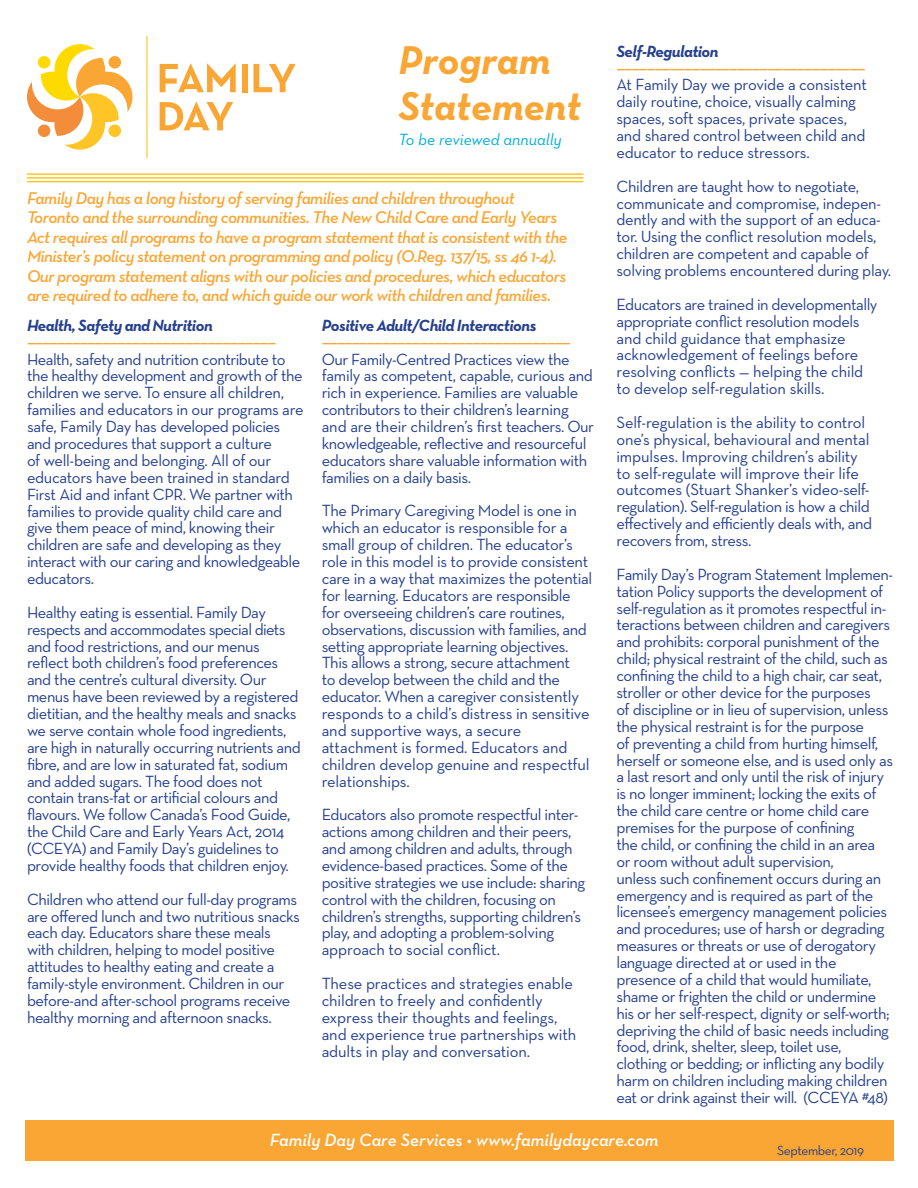
<style>
.page{position:relative;width:918px;height:1188px;background:#fff}
.page>*{position:absolute;margin:0;border:0;box-sizing:border-box;transform-origin:0 0}
.t1{font:italic 700 40.95px/46.2px "Neutra Text";color:#faa634}
.t2{font:22.5px "Neutra Text";color:#faa634}
.t3{font:italic 600 18px "Neutra Text";color:#fff}
.t4{font:italic 600 17.25px/19.5px "Neutra Text";letter-spacing:-.03em;color:#faa634}
.t5{font:16.5px/17px "Neutra Text";letter-spacing:-.03em;color:#25408f}
.t6{font:16.5px/17px "Neutra Text";letter-spacing:-.01em;color:#25408f}
.t7{font:italic 700 16.5px "Neutra Text";letter-spacing:-.03em;color:#25408f}
.t8{font:italic 16.5px "Neutra Text";color:#00afdb}
.t9{font:13.5px "Neutra Text";letter-spacing:-.03em;color:#25408f}
</style>
<div class="page">
<div style="left:25px;top:1120px;width:868px;height:41px;background:#faa634"></div>
<svg style="left:160px;top:64px;width:76px;height:28px"></svg>
<div style="left:242px;top:64px;width:6px;height:28px;background:#faa634"></div>
<svg style="left:254px;top:64px;width:42px;height:28px"></svg>
<svg style="left:160px;top:102px;width:73px;height:28px"></svg>
<svg style="left:27px;top:44px;width:105px;height:106px"></svg>
<div style="left:38px;top:56px;width:12px;height:13px;background:#ffda00;border-radius:50%"></div>
<div style="left:109px;top:56px;width:12px;height:13px;background:#faa634;border-radius:50%"></div>
<div style="left:109px;top:125px;width:12px;height:12px;background:#ffc425;border-radius:50%"></div>
<div style="left:38px;top:125px;width:12px;height:12px;background:#f38d39;border-radius:50%"></div>
<hr style="left:146px;top:36px;width:2px;height:121px;background:#ffc528">
<hr style="left:27px;top:173px;width:557px;height:2px;background:#ffc425">
<hr style="left:27px;top:177px;width:557px;height:2px;background:#ffc425">
<hr style="left:27px;top:181px;width:557px;height:1px;background:#ffc425">
<h1 class="t1" style="left:399px;top:36px;width:184px">Program<br>Statement</h1>
<p class="t8" style="left:399px;top:130px;width:165px">To be reviewed annually</p>
<p class="t4" style="left:27px;top:188px;width:542px">Family Day has a long history of serving families and children throughout Toronto and the surrounding communities. The New Child Care and Early Years Act requires all programs to have a program statement that is consistent with the Minister’s policy statement on programming and policy (O.Reg. 137/15, ss 46 1-4).<br>Our program statement aligns with our policies and procedures, which educators are required to adhere to, and which guide our work with children and families.</p>
<p class="t7" style="left:27px;top:315px;width:187px">Health, Safety and Nutrition</p>
<h2 class="t2" style="left:27px;top:326px;width:251px">–––––––––––––––––––––––––––––––––</h2>
<p class="t5" style="left:27px;top:350px;width:278px">Health, safety and nutrition contribute to the healthy development and growth of the children we serve. To ensure all children, families and educators in our programs are safe, Family Day has developed policies and procedures that support a culture<br>of well-being and belonging. All of our educators have been trained in standard First Aid and infant CPR. We partner with families to provide quality child care and give them peace of mind, knowing their children are safe and developing as they interact with our caring and knowledgeable educators.</p>
<p class="t5" style="left:27px;top:603px;width:275px">Healthy eating is essential. Family Day respects and accommodates special diets and food restrictions, and our menus reflect both children’s food preferences and the centre’s cultural diversity. Our menus have been reviewed by a registered dietitian, and the healthy meals and snacks we serve contain whole food ingredients, are high in naturally occurring nutrients and fibre, and are low in saturated fat, sodium and added sugars. The food does not contain trans-fat or artificial colours and flavours. We follow Canada’s Food Guide, the Child Care and Early Years Act, 2014 (CCEYA) and Family Day’s guidelines to provide healthy foods that children enjoy.</p>
<p class="t5" style="left:27px;top:890px;width:275px">Children who attend our full-day programs are offered lunch and two nutritious snacks each day. Educators share these meals with children, helping to model positive attitudes to healthy eating and create a family-style environment. Children in our before-and after-school programs receive healthy morning and afternoon snacks.</p>
<p class="t7" style="left:322px;top:315px;width:216px">Positive Adult/Child Interactions</p>
<h2 class="t2" style="left:322px;top:326px;width:251px">–––––––––––––––––––––––––––––––––</h2>
<p class="t5" style="left:322px;top:350px;width:274px">Our Family-Centred Practices view the family as competent, capable, curious and rich in experience. Families are valuable contributors to their children’s learning and are their children’s first teachers. Our knowledgeable, reflective and resourceful educators share valuable information with families on a daily basis.</p>
<p class="t5" style="left:322px;top:502px;width:272px">The Primary Caregiving Model is one in which an educator is responsible for a small group of children. The educator’s role in this model is to provide consistent care in a way that maximizes the potential for learning. Educators are responsible for overseeing children’s care routines, observations, discussion with families, and setting appropriate learning objectives.<br>This allows a strong, secure attachment<br>to develop between the child and the educator. When a caregiver consistently responds to a child’s distress in sensitive and supportive ways, a secure attachment is formed. Educators and children develop genuine and respectful relationships.</p>
<p class="t5" style="left:322px;top:806px;width:265px">Educators also promote respectful inter&shy;actions among children and their peers, and among children and adults, through evidence-based practices. Some of the positive strategies we use include: sharing control with the children, focusing on children’s strengths, supporting children’s play, and adopting a problem-solving approach to social conflict.</p>
<p class="t6" style="left:322px;top:975px;width:256px">These practices and strategies enable children to freely and confidently express their thoughts and feelings, and experience true partnerships with adults in play and conversation.</p>
<p class="t7" style="left:616px;top:41px;width:104px">Self-Regulation</p>
<h2 class="t2" style="left:616px;top:52px;width:251px">–––––––––––––––––––––––––––––––––</h2>
<p class="t5" style="left:616px;top:76px;width:252px">At Family Day we provide a consistent daily routine, choice, visually calming spaces, soft spaces, private spaces, and shared control between child and educator to reduce stressors.</p>
<p class="t5" style="left:616px;top:177px;width:276px">Children are taught how to negotiate, communicate and compromise, indepen&shy;dently and with the support of an educa&shy;tor. Using the conflict resolution models, children are competent and capable of solving problems encountered during play.</p>
<p class="t5" style="left:616px;top:295px;width:263px">Educators are trained in developmentally appropriate conflict resolution models and child guidance that emphasize acknowledgement of feelings before resolving conflicts — helping the child to develop self-regulation skills.</p>
<p class="t5" style="left:616px;top:414px;width:257px">Self-regulation is the ability to control one’s physical, behavioural and mental impulses. Improving children’s ability to self-regulate will improve their life outcomes (Stuart Shanker’s video-self&shy;regulation). Self-regulation is how a child effectively and efficiently deals with, and recovers from, stress.</p>
<p class="t5" style="left:616px;top:565px;width:278px">Family Day’s Program Statement Implemen&shy;tation Policy supports the development of self-regulation as it promotes respectful in&shy;teractions between children and caregivers and prohibits: corporal punishment of the child; physical restraint of the child, such as confining the child to a high chair, car seat, stroller or other device for the purposes<br>of discipline or in lieu of supervision, unless the physical restraint is for the purpose<br>of preventing a child from hurting himself, herself or someone else, and is used only as a last resort and only until the risk of injury is no longer imminent; locking the exits of the child care centre or home child care premises for the purpose of confining<br>the child, or confining the child in an area or room without adult supervision,<br>unless such confinement occurs during an emergency and is required as part of the licensee’s emergency management policies and procedures; use of harsh or degrading measures or threats or use of derogatory language directed at or used in the presence of a child that would humiliate, shame or frighten the child or undermine his or her self-respect, dignity or self-worth; depriving the child of basic needs including food, drink, shelter, sleep, toilet use, clothing or bedding; or inflicting any bodily harm on children including making children eat or drink against their will. (CCEYA #48)</p>
<p class="t3" style="left:270px;top:1129px;width:390px">Family Day Care Services • www.familydaycare.com</p>
<p class="t9" style="left:777px;top:1143px;width:88px">September, 2019</p>
</div>
